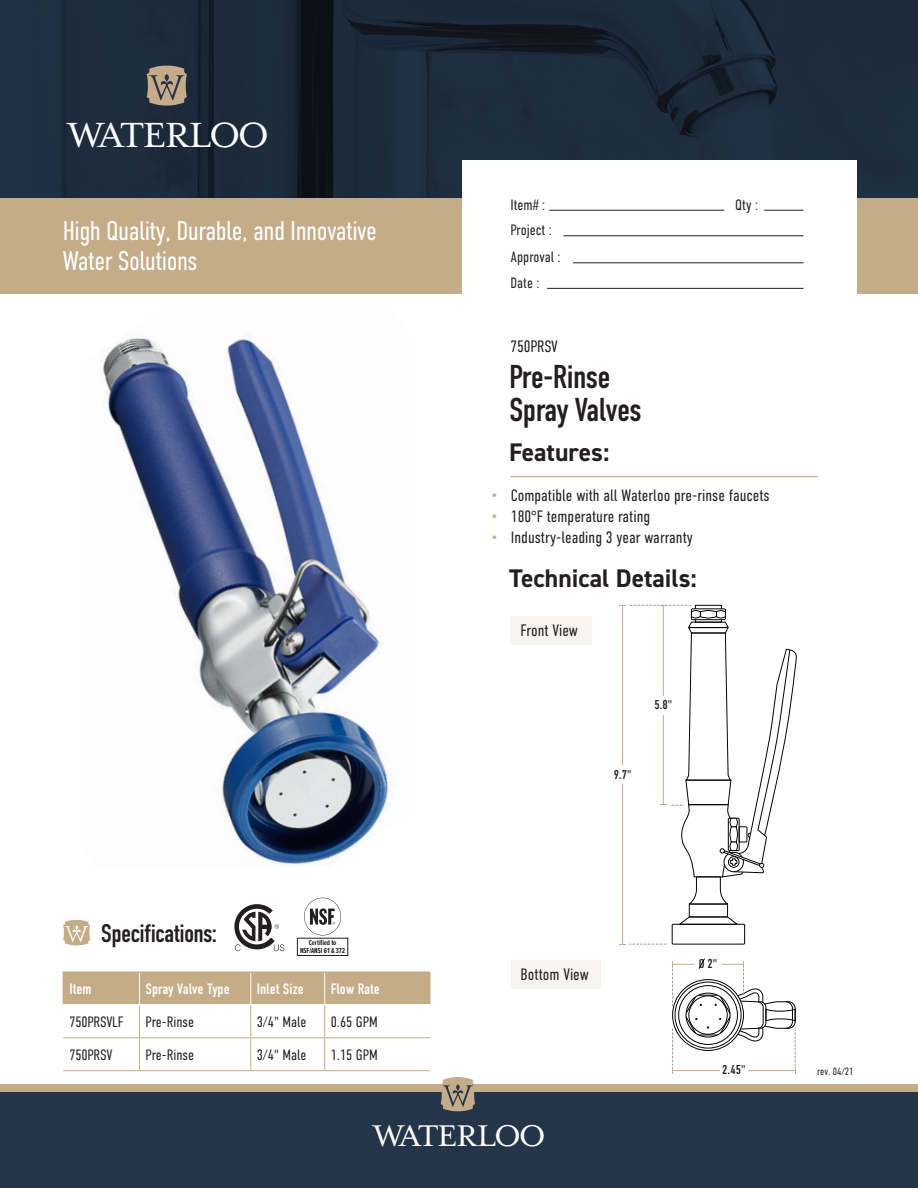
<style>
.page{position:relative;width:918px;height:1188px;background:#fff}
.page>*{position:absolute;margin:0;border:0;box-sizing:border-box;transform-origin:0 0}
.t1{font:40.2px "Mrs Eaves XL Serif OT";letter-spacing:-.03em;color:#fff}
.t2{font:34.35px "Mrs Eaves XL Serif OT";letter-spacing:-.03em;color:#fff}
.t3{font:33px/33px "DIN Condensed";letter-spacing:-.02em;color:#231f20}
.t4{font:300 27px "DIN Condensed";letter-spacing:-.02em;color:#fff}
.t5{font:700 25.5px "DIN2014";color:#231f20}
.t6{font:25.5px "DIN Condensed";letter-spacing:-.03em;color:#231f20}
.list{font:300 16.5px "DIN Condensed";color:#231f20}
.Body_text{font:300 15px "DIN Condensed";color:#231f20}
.t7{font:15px "DIN Condensed";color:#fff}
.t8{font:12.75px "DIN Condensed";color:#231f20}
.t9{font:300 10.5px "DIN Condensed";color:#231f20}
.t10{font:700 7.5px/7.5px "Proxima Nova Ex Cn";color:#231f20;text-align:center}
.s1{color:#c5ac89}
</style>
<div class="page">
<img style="left:102px;top:337px;width:288px;height:529px">
<img style="left:0;top:0;width:918px;height:198px">
<svg style="left:147px;top:66px;width:40px;height:40px;background:#9b8b76"></svg>
<div style="left:0;top:199px;width:918px;height:95px;background:#c5ac89"></div>
<div style="left:462px;top:160px;width:394px;height:158px;background:#fff"></div>
<hr style="left:573px;top:262px;width:230px;height:1px;background:#231f20">
<hr style="left:547px;top:288px;width:256px;height:1px;background:#231f20">
<hr style="left:549px;top:210px;width:175px;height:1px;background:#231f20">
<hr style="left:563px;top:235px;width:240px;height:1px;background:#231f20">
<hr style="left:764px;top:210px;width:39px;height:1px;background:#231f20">
<hr style="left:511px;top:476px;width:307px;height:1px;background:#c5ac89">
<div style="left:689px;top:904px;width:39px;height:13px;border:1px solid #040503"></div>
<div style="left:672px;top:924px;width:73px;height:21px;border:1px solid #040503"></div>
<svg style="left:677px;top:916px;width:63px;height:9px"></svg>
<hr style="left:622px;top:605px;width:1px;height:339px;background:#c6ac89">
<svg style="left:619px;top:944px;width:47px;height:1px"></svg>
<svg style="left:619px;top:605px;width:178px;height:300px"></svg>
<div style="left:650px;top:696px;width:27px;height:18px;background:#fff"></div>
<div style="left:675px;top:982px;width:66px;height:66px;border:1px solid #040503;border-radius:50%"></div>
<div style="left:678px;top:985px;width:60px;height:60px;border:1px solid #040503;border-radius:50%"></div>
<div style="left:686px;top:993px;width:45px;height:45px;border:1px solid #040503;border-radius:50%"></div>
<svg style="left:685px;top:995px;width:46px;height:40px"></svg>
<hr style="left:673px;top:1070px;width:122px;height:1px;background:#c6ac89">
<svg style="left:672px;top:1029px;width:1px;height:45px"></svg>
<div style="left:720px;top:1061px;width:28px;height:19px;background:#fff"></div>
<hr style="left:673px;top:964px;width:71px;height:1px;background:#c6ac89">
<svg style="left:737px;top:961px;width:59px;height:113px"></svg>
<svg style="left:672px;top:961px;width:1px;height:45px"></svg>
<div style="left:694px;top:955px;width:28px;height:19px;background:#fff"></div>
<svg style="left:698px;top:958px;width:7px;height:11px"></svg>
<div style="left:511px;top:616px;width:81px;height:29px;background:#f7f5f1"></div>
<div style="left:511px;top:961px;width:89px;height:28px;background:#f7f5f1"></div>
<div style="left:0;top:1085px;width:918px;height:16px;background:#c5ac89"></div>
<div style="left:0;top:1093px;width:918px;height:95px;background:#24354a"></div>
<svg style="left:441px;top:1077px;width:34px;height:34px"></svg>
<svg style="left:63px;top:920px;width:27px;height:25px"></svg>
<div style="left:64px;top:973px;width:366px;height:31px;background:#c5ac89"></div>
<hr style="left:63px;top:972px;width:77px;height:1px;background:#c5ac89">
<hr style="left:63px;top:973px;width:1px;height:31px;background:#c5ac89">
<hr style="left:140px;top:972px;width:111px;height:1px;background:#c5ac89">
<hr style="left:251px;top:972px;width:74px;height:1px;background:#c5ac89">
<hr style="left:325px;top:972px;width:105px;height:1px;background:#c5ac89">
<hr style="left:139px;top:1006px;width:1px;height:31px;background:#c5ac89">
<hr style="left:250px;top:1006px;width:1px;height:31px;background:#c5ac89">
<hr style="left:324px;top:1006px;width:1px;height:31px;background:#c5ac89">
<hr style="left:139px;top:1038px;width:1px;height:32px;background:#c5ac89">
<hr style="left:250px;top:1038px;width:1px;height:32px;background:#c5ac89">
<hr style="left:324px;top:1038px;width:1px;height:32px;background:#c5ac89">
<hr style="left:139px;top:973px;width:1px;height:31px;background:#fff">
<hr style="left:250px;top:973px;width:1px;height:31px;background:#fff">
<hr style="left:324px;top:973px;width:1px;height:31px;background:#fff">
<hr style="left:63px;top:1037px;width:77px;height:1px;background:#c5ac89">
<hr style="left:140px;top:1037px;width:111px;height:1px;background:#c5ac89">
<hr style="left:251px;top:1037px;width:74px;height:1px;background:#c5ac89">
<hr style="left:325px;top:1037px;width:105px;height:1px;background:#c5ac89">
<hr style="left:63px;top:1070px;width:77px;height:1px;background:#c5ac89">
<hr style="left:140px;top:1070px;width:111px;height:1px;background:#c5ac89">
<hr style="left:251px;top:1070px;width:74px;height:1px;background:#c5ac89">
<hr style="left:325px;top:1070px;width:105px;height:1px;background:#c5ac89">
<hr style="left:430px;top:973px;width:1px;height:31px;background:#c5ac89">
<svg style="left:234px;top:904px;width:50px;height:47px"></svg>
<svg style="left:304px;top:898px;width:37px;height:37px"></svg>
<div style="left:297px;top:938px;width:51px;height:18px;border:1px solid #231f20"></div>
<p class="t1" style="left:69px;top:114px;width:202px">WATERLOO</p>
<p class="Body_text" style="left:510px;top:196px;width:37px">Item# :</p>
<p class="Body_text" style="left:510px;top:222px;width:43px">Project :</p>
<p class="t4" style="left:63px;top:216px;width:316px">High Quality, Durable, and Innovative</p>
<p class="t4" style="left:63px;top:246px;width:136px">Water Solutions</p>
<p class="Body_text" style="left:510px;top:249px;width:52px">Approval :</p>
<p class="Body_text" style="left:510px;top:274px;width:31px">Date :</p>
<p class="list" style="left:511px;top:337px;width:49px">750PRSV</p>
<p class="t3" style="left:509px;top:361px;width:134px">Pre-Rinse<br>Spray Valves</p>
<p class="t5" style="left:509px;top:435px;width:102px">Features:</p>
<p class="Body_text" style="left:735px;top:196px;width:24px">Qty :</p>
<p class="list" style="left:491px;top:486px;width:281px"><span class="s1">•</span> Compatible with all Waterloo pre-rinse faucets</p>
<p class="list" style="left:491px;top:507px;width:161px"><span class="s1">•</span> 180°F temperature rating</p>
<p class="list" style="left:491px;top:528px;width:204px"><span class="s1">•</span> Industry-leading 3 year warranty</p>
<p class="t5" style="left:509px;top:561px;width:189px">Technical Details:</p>
<p class="list" style="left:521px;top:621px;width:59px">Front View</p>
<p class="t8" style="left:614px;top:767px;width:19px">9.7"</p>
<p class="t8" style="left:654px;top:697px;width:19px">5.8"</p>
<p class="t6" style="left:101px;top:919px;width:118px">Specifications:</p>
<p class="t10" style="left:300px;top:939px;width:47px">Certified to<br>NSF/ANSI 61 &amp; 372</p>
<p class="t7" style="left:69px;top:981px;width:24px">Item</p>
<p class="t7" style="left:146px;top:981px;width:86px">Spray Valve Type</p>
<p class="t7" style="left:257px;top:981px;width:48px">Inlet Size</p>
<p class="t7" style="left:331px;top:981px;width:51px">Flow Rate</p>
<p class="Body_text" style="left:69px;top:1013px;width:56px">750PRSVLF</p>
<p class="Body_text" style="left:146px;top:1013px;width:50px">Pre-Rinse</p>
<p class="Body_text" style="left:257px;top:1013px;width:51px">3/4" Male</p>
<p class="Body_text" style="left:331px;top:1013px;width:49px">0.65 GPM</p>
<p class="Body_text" style="left:69px;top:1046px;width:45px">750PRSV</p>
<p class="Body_text" style="left:146px;top:1046px;width:50px">Pre-Rinse</p>
<p class="Body_text" style="left:257px;top:1046px;width:51px">3/4" Male</p>
<p class="Body_text" style="left:331px;top:1046px;width:49px">1.15 GPM</p>
<p class="list" style="left:521px;top:966px;width:70px">Bottom View</p>
<p class="t2" style="left:374px;top:1119px;width:173px">WATERLOO</p>
<p class="t8" style="left:699px;top:957px;width:20px">O 2"</p>
<p class="t8" style="left:722px;top:1063px;width:25px">2.45"</p>
<p class="t9" style="left:817px;top:1066px;width:38px">rev. 04/21</p>
</div>
